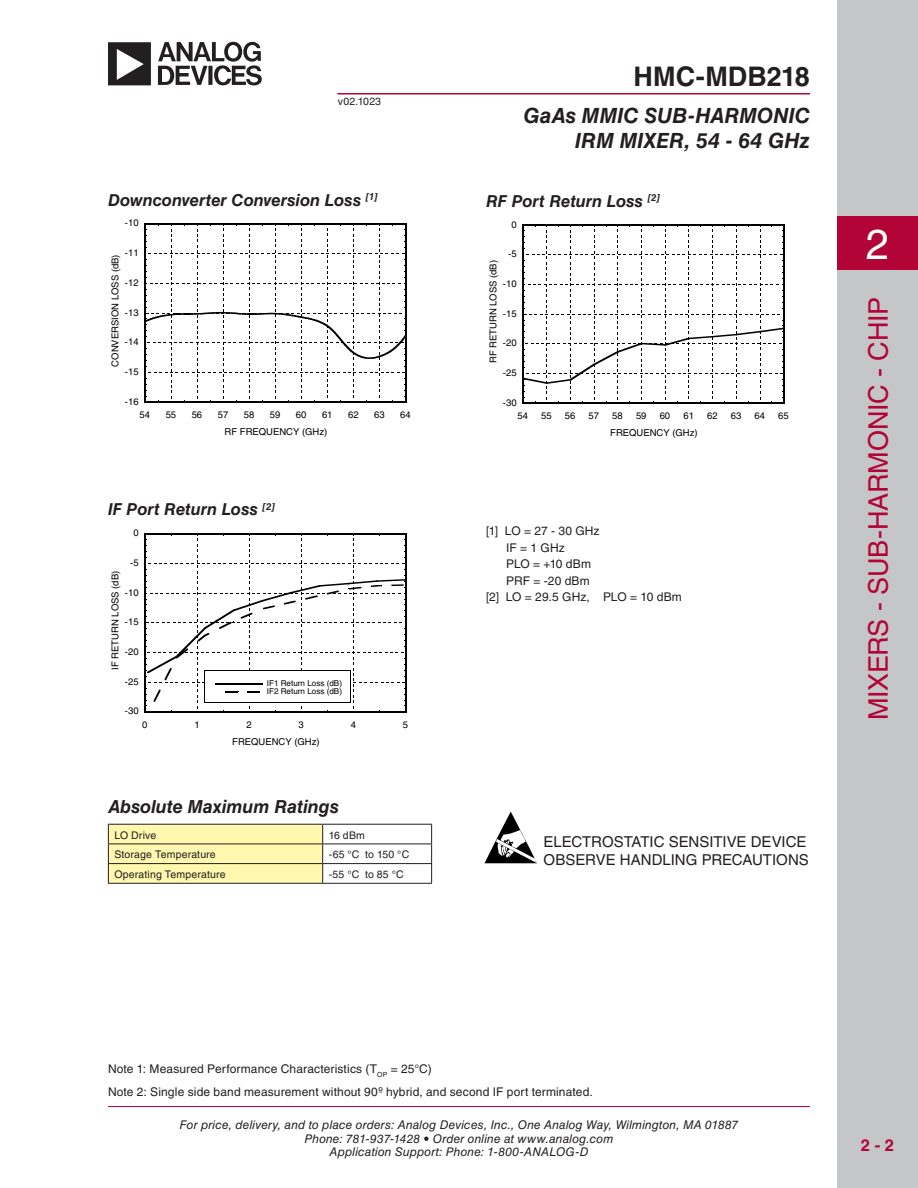
<style>
.page{position:relative;width:918px;height:1188px;background:#fff}
.page>*{position:absolute;margin:0;border:0;box-sizing:border-box;transform-origin:0 0}
.t1{font:42px "Helvetica LT Std";color:#fff}
.t2{font:27px "Helvetica LT Std";letter-spacing:-.01em;color:#b30437}
.t3{font:700 27px "Helvetica LT Std";color:#231f20}
.t4{font:italic 700 21px "Helvetica LT Std";letter-spacing:.005em;color:#231f20}
.t5{font:italic 700 18px "Helvetica LT Std";letter-spacing:-.005em;color:#231f20}
.t6{font:italic 700 16.5px "Helvetica LT Std";color:#231f20}
.t7{font:700 16.5px "Helvetica LT Std";color:#b30437}
.t8{font:15px "Helvetica LT Std";letter-spacing:-.005em;color:#231f20}
.t9{font:12px "Helvetica LT Std";letter-spacing:.01em;color:#231f20}
.t10{font:italic 12px/13.5px "Helvetica LT Std";letter-spacing:.01em;color:#231f20;text-align:center}
.t11{font:10.5px "Helvetica LT Std";letter-spacing:.015em;color:#231f20}
.t12{font:9.45px "Helvetica LT Std";color:#000}
.t13{font:8.1px/8.1px "Helvetica LT Std";color:#000}
</style>
<div class="page">
<div style="left:837px;top:0;width:81px;height:1188px;background:#c5c6c8"></div>
<div style="left:837px;top:216px;width:81px;height:54px;background:#b30437"></div>
<hr style="left:108px;top:1106px;width:702px;height:1px;background:#b30437">
<hr style="left:338px;top:93px;width:472px;height:1px;background:#b30437">
<svg style="left:108px;top:42px;width:154px;height:43px"></svg>
<svg style="left:146px;top:225px;width:259px;height:176px"></svg>
<hr style="left:145px;top:223px;width:1px;height:180px;background:#000">
<hr style="left:405px;top:223px;width:1px;height:180px;background:#000">
<hr style="left:145px;top:401px;width:261px;height:2px;background:#000">
<hr style="left:145px;top:223px;width:261px;height:2px;background:#000">
<svg style="left:524px;top:226px;width:259px;height:176px"></svg>
<hr style="left:523px;top:224px;width:1px;height:180px;background:#000">
<hr style="left:783px;top:224px;width:1px;height:180px;background:#000">
<hr style="left:523px;top:402px;width:261px;height:2px;background:#000">
<hr style="left:523px;top:224px;width:261px;height:2px;background:#000">
<svg style="left:145px;top:533px;width:262px;height:180px"></svg>
<hr style="left:323px;top:824px;width:109px;height:1px;background:#231f20">
<hr style="left:323px;top:844px;width:109px;height:1px;background:#231f20">
<hr style="left:323px;top:863px;width:109px;height:1px;background:#231f20">
<svg style="left:108px;top:824px;width:215px;height:59px;background:#f2eba5"></svg>
<svg style="left:431px;top:825px;width:1px;height:58px"></svg>
<hr style="left:108px;top:883px;width:215px;height:1px;background:#231f20">
<hr style="left:323px;top:883px;width:109px;height:1px;background:#231f20">
<svg style="left:484px;top:812px;width:53px;height:51px"></svg>
<p class="t11" style="left:338px;top:95px;width:45px">v02.1023</p>
<p class="t6" style="left:108px;top:190px;width:271px">Downconverter Conversion Loss <sup>[1]</sup></p>
<p class="t12" style="left:125px;top:218px;width:15px">-10</p>
<p class="t12" style="left:125px;top:247px;width:15px">-11</p>
<p class="t12" style="left:110px;top:367px;width:114px;rotate:-90deg">CONVERSION LOSS (dB)</p>
<p class="t12" style="left:125px;top:277px;width:15px">-12</p>
<p class="t12" style="left:125px;top:307px;width:15px">-13</p>
<p class="t12" style="left:125px;top:336px;width:15px">-14</p>
<p class="t12" style="left:125px;top:366px;width:15px">-15</p>
<p class="t12" style="left:125px;top:396px;width:15px">-16</p>
<p class="t12" style="left:140px;top:409px;width:12px">54</p>
<p class="t12" style="left:166px;top:409px;width:12px">55</p>
<p class="t12" style="left:192px;top:409px;width:12px">56</p>
<p class="t12" style="left:218px;top:409px;width:12px">57</p>
<p class="t12" style="left:244px;top:409px;width:12px">58</p>
<p class="t12" style="left:270px;top:409px;width:12px">59</p>
<p class="t12" style="left:296px;top:409px;width:12px">60</p>
<p class="t12" style="left:322px;top:409px;width:12px">61</p>
<p class="t12" style="left:348px;top:409px;width:12px">62</p>
<p class="t12" style="left:374px;top:409px;width:12px">63</p>
<p class="t12" style="left:400px;top:409px;width:12px">64</p>
<p class="t12" style="left:225px;top:426px;width:104px">RF FREQUENCY (GHz)</p>
<p class="t6" style="left:108px;top:499px;width:169px">IF Port Return Loss <sup>[2]</sup></p>
<p class="t12" style="left:133px;top:527px;width:7px">0</p>
<p class="t12" style="left:130px;top:557px;width:10px">-5</p>
<p class="t12" style="left:110px;top:670px;width:100px;rotate:-90deg">IF RETURN LOSS (dB)</p>
<p class="t12" style="left:125px;top:587px;width:15px">-10</p>
<p class="t12" style="left:125px;top:617px;width:15px">-15</p>
<p class="t12" style="left:125px;top:646px;width:15px">-20</p>
<p class="t12" style="left:125px;top:676px;width:15px">-25</p>
<p class="t12" style="left:125px;top:706px;width:15px">-30</p>
<p class="t13" style="left:267px;top:679px;width:77px">IF1 Return Loss (dB)<br>IF2 Return Loss (dB)</p>
<p class="t12" style="left:142px;top:719px;width:7px">0</p>
<p class="t12" style="left:194px;top:719px;width:7px">1</p>
<p class="t12" style="left:247px;top:719px;width:7px">2</p>
<p class="t12" style="left:299px;top:719px;width:7px">3</p>
<p class="t12" style="left:351px;top:719px;width:7px">4</p>
<p class="t12" style="left:403px;top:719px;width:7px">5</p>
<p class="t12" style="left:232px;top:736px;width:89px">FREQUENCY (GHz)</p>
<p class="t5" style="left:108px;top:795px;width:232px">Absolute Maximum Ratings</p>
<p class="t11" style="left:114px;top:829px;width:43px">LO Drive</p>
<p class="t11" style="left:329px;top:829px;width:38px">16 dBm</p>
<p class="t11" style="left:114px;top:848px;width:103px">Storage Temperature</p>
<p class="t11" style="left:329px;top:848px;width:82px">-65 °C to 150 °C</p>
<p class="t11" style="left:114px;top:868px;width:113px">Operating Temperature</p>
<p class="t11" style="left:329px;top:868px;width:76px">-55 °C to 85 °C</p>
<p class="t3" style="left:634px;top:60px;width:178px">HMC-MDB218</p>
<p class="t4" style="left:524px;top:103px;width:288px">GaAs MMIC SUB-HARMONIC</p>
<p class="t4" style="left:575px;top:128px;width:236px">IRM MIXER, 54 - 64 GHz</p>
<p class="t6" style="left:486px;top:191px;width:176px">RF Port Return Loss <sup>[2]</sup></p>
<p class="t12" style="left:511px;top:219px;width:7px">0</p>
<p class="t12" style="left:508px;top:248px;width:10px">-5</p>
<p class="t12" style="left:488px;top:363px;width:105px;rotate:-90deg">RF RETURN LOSS (dB)</p>
<p class="t12" style="left:503px;top:278px;width:15px">-10</p>
<p class="t12" style="left:503px;top:308px;width:15px">-15</p>
<p class="t12" style="left:503px;top:338px;width:15px">-20</p>
<p class="t12" style="left:503px;top:367px;width:15px">-25</p>
<p class="t12" style="left:503px;top:397px;width:15px">-30</p>
<p class="t12" style="left:518px;top:411px;width:12px">54</p>
<p class="t12" style="left:541px;top:411px;width:12px">55</p>
<p class="t12" style="left:565px;top:411px;width:12px">56</p>
<p class="t12" style="left:589px;top:411px;width:12px">57</p>
<p class="t12" style="left:612px;top:411px;width:12px">58</p>
<p class="t12" style="left:636px;top:411px;width:12px">59</p>
<p class="t12" style="left:660px;top:411px;width:12px">60</p>
<p class="t12" style="left:683px;top:411px;width:12px">61</p>
<p class="t12" style="left:707px;top:411px;width:12px">62</p>
<p class="t12" style="left:731px;top:411px;width:12px">63</p>
<p class="t12" style="left:754px;top:411px;width:12px">64</p>
<p class="t12" style="left:778px;top:411px;width:12px">65</p>
<p class="t12" style="left:610px;top:427px;width:89px">FREQUENCY (GHz)</p>
<p class="t9" style="left:486px;top:524px;width:115px">[1] LO = 27 - 30 GHz</p>
<p class="t9" style="left:506px;top:540px;width:60px">IF = 1 GHz</p>
<p class="t9" style="left:506px;top:557px;width:86px">PLO = +10 dBm</p>
<p class="t9" style="left:506px;top:573px;width:85px">PRF = -20 dBm</p>
<p class="t9" style="left:486px;top:590px;width:197px">[2] LO = 29.5 GHz, PLO = 10 dBm</p>
<p class="t8" style="left:544px;top:833px;width:264px">ELECTROSTATIC SENSITIVE DEVICE</p>
<p class="t8" style="left:544px;top:851px;width:267px">OBSERVE HANDLING PRECAUTIONS</p>
<h1 class="t1" style="left:866px;top:220px;width:25px">2</h1>
<h2 class="t2" style="left:863px;top:720px;width:425px;rotate:-90deg">MIXERS - SUB-HARMONIC - CHIP</h2>
<p class="t9" style="left:108px;top:1061px;width:325px">Note 1: Measured Performance Characteristics (T<sub>OP</sub> = 25°C)</p>
<p class="t9" style="left:108px;top:1085px;width:486px">Note 2: Single side band measurement without 90º hybrid, and second IF port terminated.</p>
<p class="t10" style="left:180px;top:1118px;width:560px">For price, delivery, and to place orders: Analog Devices, Inc., One Analog Way, Wilmington, MA 01887<br>Phone: 781-937-1428 • Order online at www.analog.com<br>Application Support: Phone: 1-800-ANALOG-D</p>
<h3 class="t7" style="left:861px;top:1135px;width:35px">2 - 2</h3>
</div>
